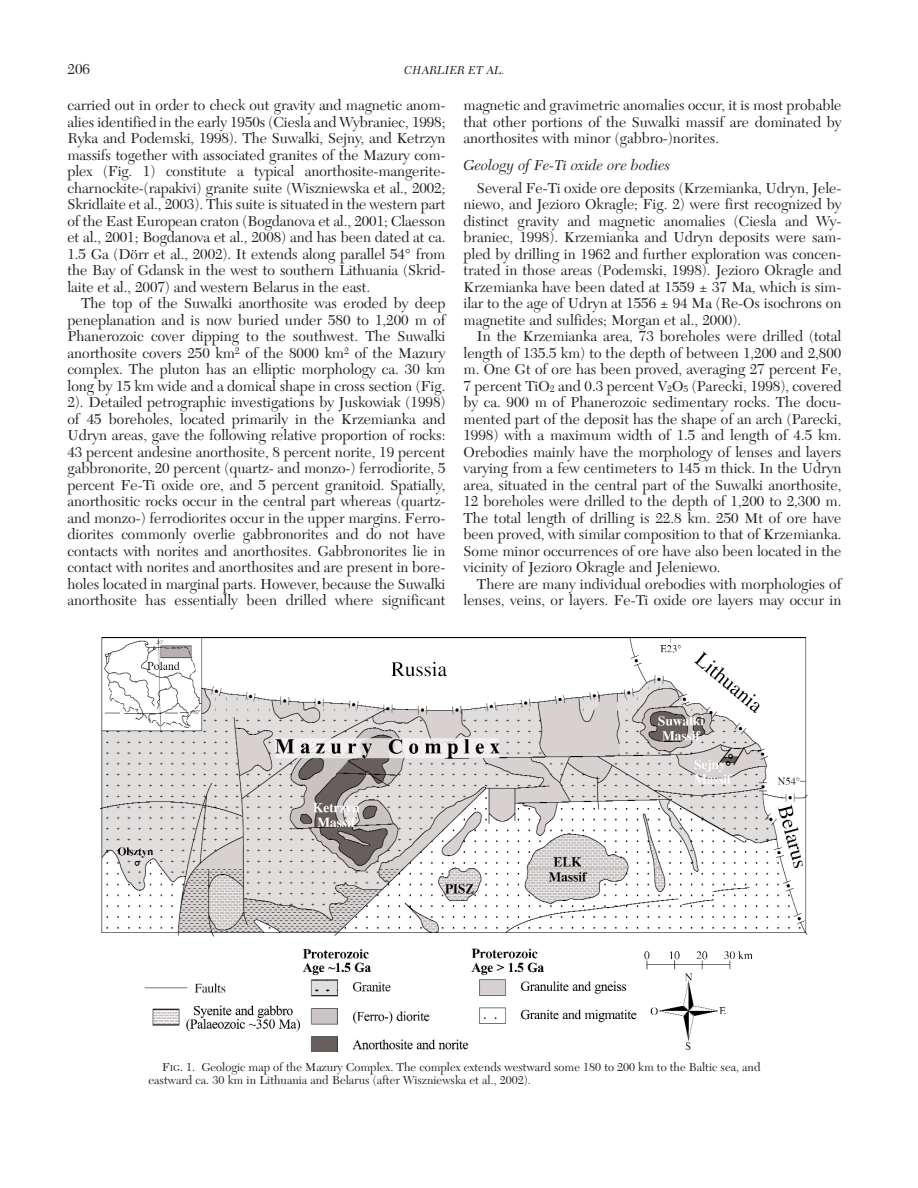
<style>
.page{position:relative;width:918px;height:1188px;background:#fff}
.page>*{position:absolute;margin:0;border:0;box-sizing:border-box;transform-origin:0 0}
.t1{font:15px/16.5px "New Caledonia";color:#231f20;text-align:justify}
.t2{font:italic 15px "New Caledonia";color:#231f20}
.t3{font:12px/13.5px "New Caledonia";color:#231f20}
.t4{font:italic 12px "New Caledonia";color:#231f20}
.s1{font-size:9px}
</style>
<div class="page">
<img style="left:100px;top:637px;width:708px;height:415px">
<p class="t1" style="left:68px;top:63px;width:24px">206</p>
<p class="t4" style="left:404px;top:65px;width:102px">CHARLIER ET AL.</p>
<p class="t1" style="left:68px;top:99px;width:380px">carried out in order to check out gravity and magnetic anom&shy;alies identified in the early 1950s (Ciesla and Wybraniec, 1998; Ryka and Podemski, 1998). The Suwalki, Sejny, and Ketrzyn massifs together with associated granites of the Mazury com&shy;plex (Fig. 1) constitute a typical anorthosite-mangerite&shy;charnockite-(rapakivi) granite suite (Wiszniewska et al., 2002; Skridlaite et al., 2003). This suite is situated in the western part of the East European craton (Bogdanova et al., 2001; Claesson et al., 2001; Bogdanova et al., 2008) and has been dated at ca.<br>1.5 Ga (Dörr et al., 2002). It extends along parallel 54° from the Bay of Gdansk in the west to southern Lithuania (Skrid&shy;laite et al., 2007) and western Belarus in the east.</p>
<p class="t1" style="left:67px;top:297px;width:380px;text-indent:14px">The top of the Suwalki anorthosite was eroded by deep peneplanation and is now buried under 580 to 1,200 m of Phanerozoic cover dipping to the southwest. The Suwalki anorthosite covers 250 km<sup>2</sup> of the 8000 km<sup>2</sup> of the Mazury complex. The pluton has an elliptic morphology ca. 30 km long by 15 km wide and a domical shape in cross section (Fig.<br>2). Detailed petrographic investigations by Juskowiak (1998) of 45 boreholes, located primarily in the Krzemianka and Udryn areas, gave the following relative proportion of rocks:<br>43 percent andesine anorthosite, 8 percent norite, 19 percent gabbronorite, 20 percent (quartz- and monzo-) ferrodiorite, 5 percent Fe-Ti oxide ore, and 5 percent granitoid. Spatially, anorthositic rocks occur in the central part whereas (quartz&shy;and monzo-) ferrodiorites occur in the upper margins. Ferro&shy;diorites commonly overlie gabbronorites and do not have contacts with norites and anorthosites. Gabbronorites lie in contact with norites and anorthosites and are present in bore&shy;holes located in marginal parts. However, because the Suwalki anorthosite has essentially been drilled where significant</p>
<p class="t1" style="left:463px;top:99px;width:380px">magnetic and gravimetric anomalies occur, it is most probable that other portions of the Suwalki massif are dominated by anorthosites with minor (gabbro-)norites.</p>
<p class="t2" style="left:463px;top:159px;width:208px">Geology of Fe-Ti oxide ore bodies</p>
<p class="t1" style="left:463px;top:181px;width:380px;text-indent:14px">Several Fe-Ti oxide ore deposits (Krzemianka, Udryn, Jele&shy;niewo, and Jezioro Okragle; Fig. 2) were first recognized by distinct gravity and magnetic anomalies (Ciesla and Wy&shy;braniec, 1998). Krzemianka and Udryn deposits were sam&shy;pled by drilling in 1962 and further exploration was concen&shy;trated in those areas (Podemski, 1998). Jezioro Okragle and Krzemianka have been dated at 1559 ± 37 Ma, which is sim&shy;ilar to the age of Udryn at 1556 ± 94 Ma (Re-Os isochrons on magnetite and sulfides; Morgan et al., 2000).</p>
<p class="t1" style="left:463px;top:330px;width:380px;text-indent:14px">In the Krzemianka area, 73 boreholes were drilled (total length of 135.5 km) to the depth of between 1,200 and 2,800 m. One Gt of ore has been proved, averaging 27 percent Fe, 7 percent TiO<sub>2</sub> and 0.3 percent V<sub>2</sub>O<sub>5</sub> (Parecki, 1998), covered by ca. 900 m of Phanerozoic sedimentary rocks. The docu&shy;mented part of the deposit has the shape of an arch (Parecki, 1998) with a maximum width of 1.5 and length of 4.5 km.<br>Orebodies mainly have the morphology of lenses and layers varying from a few centimeters to 145 m thick. In the Udryn area, situated in the central part of the Suwalki anorthosite, 12 boreholes were drilled to the depth of 1,200 to 2,300 m.<br>The total length of drilling is 22.8 km. 250 Mt of ore have been proved, with similar composition to that of Krzemianka.<br>Some minor occurrences of ore have also been located in the vicinity of Jezioro Okragle and Jeleniewo.</p>
<p class="t1" style="left:463px;top:577px;width:380px;text-align:right">There are many individual orebodies with morphologies of lenses, veins, or layers. Fe-Ti oxide ore layers may occur in</p>
<p class="t3" style="left:149px;top:1061px;width:613px;text-indent:13px">F<span class="s1">IG</span>. 1. Geologic map of the Mazury Complex. The complex extends westward some 180 to 200 km to the Baltic sea, and eastward ca. 30 km in Lithuania and Belarus (after Wiszniewska et al., 2002).</p>
</div>
